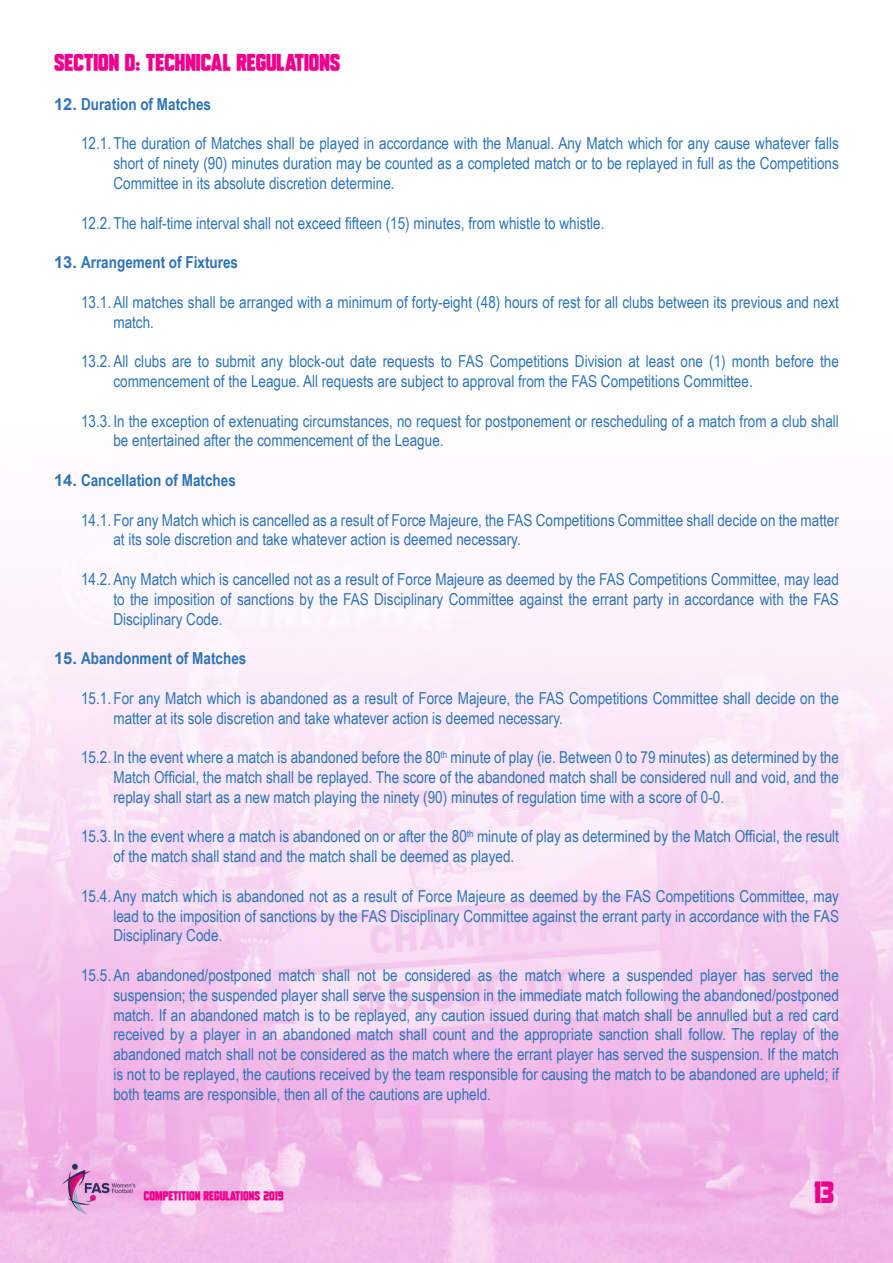
<style>
.page{position:relative;width:893px;height:1263px;background:#fff}
.page>*{position:absolute;margin:0;border:0;box-sizing:border-box;transform-origin:0 0}
.t1{font:21px "Tech Headlines";color:#ee008c}
.t2{font:16.5px/19.8px "Arial Narrow";color:#2e74b5}
.t3{font:700 16.5px "Arial Narrow";color:#2e74b5}
.t4{font:16.5px "Tech Headlines";color:#ee008c}
.t5{font:9px "Tech Headlines";color:#ee008c}
.s1{font-family:"Arial"}
</style>
<div class="page">
<img style="left:0;top:573px;width:893px;height:690px">
<img style="left:54px;top:1159px;width:88px;height:60px">
<p class="t4" style="left:54px;top:52px;width:288px">SECTION D: TECHNICAL REGULATIONS</p>
<p class="t3" style="left:54px;top:91px;width:159px"><span class="s1">12.</span> Duration of Matches</p>
<p class="t2" style="left:113px;top:133px;width:727px;text-align:justify;text-indent:-32px">12.1. The duration of Matches shall be played in accordance with the Manual. Any Match which for any cause whatever falls short of ninety (90) minutes duration may be counted as a completed match or to be replayed in full as the Competitions Committee in its absolute discretion determine.</p>
<p class="t2" style="left:81px;top:212px;width:525px">12.2. The half-time interval shall not exceed fifteen (15) minutes, from whistle to whistle.</p>
<p class="t3" style="left:54px;top:250px;width:186px"><span class="s1">13.</span> Arrangement of Fixtures</p>
<p class="t2" style="left:113px;top:291px;width:727px;text-indent:-32px">13.1. All matches shall be arranged with a minimum of forty-eight (48) hours of rest for all clubs between its previous and next match.</p>
<p class="t2" style="left:113px;top:351px;width:727px;text-indent:-32px">13.2. All clubs are to submit any block-out date requests to FAS Competitions Division at least one (1) month before the commencement of the League. All requests are subject to approval from the FAS Competitions Committee.</p>
<p class="t2" style="left:113px;top:410px;width:727px;text-indent:-32px">13.3. In the exception of extenuating circumstances, no request for postponement or rescheduling of a match from a club shall be entertained after the commencement of the League.</p>
<p class="t3" style="left:54px;top:468px;width:183px"><span class="s1">14.</span> Cancellation of Matches</p>
<p class="t2" style="left:113px;top:509px;width:727px;text-indent:-32px">14.1. For any Match which is cancelled as a result of Force Majeure, the FAS Competitions Committee shall decide on the matter at its sole discretion and take whatever action is deemed necessary.</p>
<p class="t2" style="left:113px;top:569px;width:727px;text-align:justify;text-indent:-32px">14.2. Any Match which is cancelled not as a result of Force Majeure as deemed by the FAS Competitions Committee, may lead to the imposition of sanctions by the FAS Disciplinary Committee against the errant party in accordance with the FAS Disciplinary Code.</p>
<p class="t3" style="left:54px;top:646px;width:194px"><span class="s1">15.</span> Abandonment of Matches</p>
<p class="t2" style="left:113px;top:687px;width:727px;text-indent:-32px">15.1. For any Match which is abandoned as a result of Force Majeure, the FAS Competitions Committee shall decide on the matter at its sole discretion and take whatever action is deemed necessary.</p>
<p class="t2" style="left:113px;top:747px;width:727px;text-align:justify;text-indent:-32px">15.2. In the event where a match is abandoned before the 80<sup>th</sup> minute of play (ie. Between 0 to 79 minutes) as determined by the Match Official, the match shall be replayed. The score of the abandoned match shall be considered null and void, and the replay shall start as a new match playing the ninety (90) minutes of regulation time with a score of 0-0.</p>
<p class="t2" style="left:113px;top:826px;width:727px;text-indent:-32px">15.3. In the event where a match is abandoned on or after the 80<sup>th</sup> minute of play as determined by the Match Official, the result of the match shall stand and the match shall be deemed as played.</p>
<p class="t2" style="left:113px;top:885px;width:727px;text-align:justify;text-indent:-32px">15.4. Any match which is abandoned not as a result of Force Majeure as deemed by the FAS Competitions Committee, may lead to the imposition of sanctions by the FAS Disciplinary Committee against the errant party in accordance with the FAS Disciplinary Code.</p>
<p class="t2" style="left:113px;top:965px;width:727px;text-align:justify;text-indent:-32px">15.5. An abandoned/postponed match shall not be considered as the match where a suspended player has served the suspension; the suspended player shall serve the suspension in the immediate match following the abandoned/postponed match. If an abandoned match is to be replayed, any caution issued during that match shall be annulled but a red card received by a player in an abandoned match shall count and the appropriate sanction shall follow. The replay of the abandoned match shall not be considered as the match where the errant player has served the suspension. If the match is not to be replayed, the cautions received by the team responsible for causing the match to be abandoned are upheld; if both teams are responsible, then all of the cautions are upheld.</p>
<p class="t5" style="left:144px;top:1190px;width:141px">COMPETITION REGULATIONS 2019</p>
<p class="t1" style="left:814px;top:1179px;width:22px">13</p>
</div>
